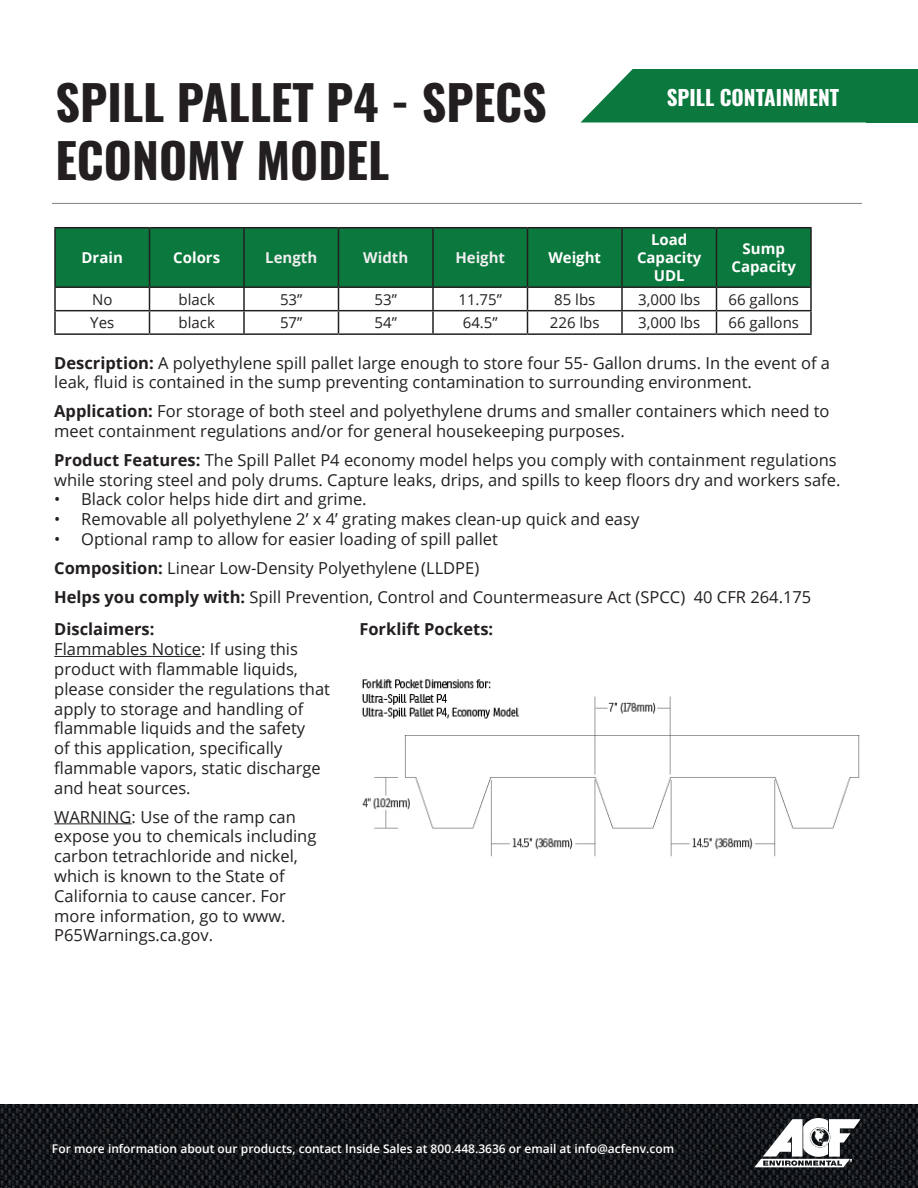
<style>
.page{position:relative;width:918px;height:1188px;background:#fff}
.page>*{position:absolute;margin:0;border:0;box-sizing:border-box;transform-origin:0 0}
.Headline_White{font:700 48px "Oswald";color:#231f20}
.section_ribbon_label{font:700 21px "Oswald";color:#fff}
.Body_Larger_Space_Af{font:16.5px/19.8px "Open Sans";color:#231f20}
.Body_Larger_Space_Af-2{font:700 16.5px "Open Sans";color:#231f20}
.Headline_White-2{font:15px "Open Sans";color:#231f20}
.Headline_White-3{font:700 15px/18px "Open Sans";color:#fff;text-align:center}
.Headline_White-4{font:700 15px "Open Sans";color:#eeeeef}
.footer_white_text{font:600 12px "Open Sans";color:#fff}
.s1{font-weight:700}
</style>
<div class="page">
<img style="left:0;top:1104px;width:918px;height:84px">
<svg style="left:581px;top:69px;width:285px;height:53px;background:#21844f"></svg>
<div style="left:56px;top:228px;width:754px;height:58px;background:#0b783d"></div>
<hr style="left:54px;top:227px;width:96px;height:1px;background:#231f20">
<hr style="left:54px;top:228px;width:2px;height:58px;background:#231f20">
<hr style="left:150px;top:227px;width:94px;height:1px;background:#231f20">
<hr style="left:149px;top:228px;width:1px;height:58px;background:#231f20">
<hr style="left:244px;top:227px;width:95px;height:1px;background:#231f20">
<hr style="left:243px;top:228px;width:2px;height:58px;background:#231f20">
<hr style="left:339px;top:227px;width:94px;height:1px;background:#231f20">
<hr style="left:338px;top:228px;width:1px;height:58px;background:#231f20">
<hr style="left:433px;top:227px;width:95px;height:1px;background:#231f20">
<hr style="left:432px;top:228px;width:2px;height:58px;background:#231f20">
<hr style="left:528px;top:227px;width:94px;height:1px;background:#231f20">
<hr style="left:527px;top:228px;width:1px;height:58px;background:#231f20">
<hr style="left:622px;top:227px;width:95px;height:1px;background:#231f20">
<hr style="left:621px;top:228px;width:2px;height:58px;background:#231f20">
<hr style="left:717px;top:227px;width:95px;height:1px;background:#231f20">
<hr style="left:716px;top:228px;width:1px;height:58px;background:#231f20">
<hr style="left:810px;top:228px;width:2px;height:58px;background:#231f20">
<hr style="left:54px;top:286px;width:96px;height:2px;background:#231f20">
<hr style="left:54px;top:288px;width:2px;height:22px;background:#231f20">
<hr style="left:150px;top:286px;width:94px;height:2px;background:#231f20">
<hr style="left:244px;top:286px;width:95px;height:2px;background:#231f20">
<hr style="left:243px;top:288px;width:2px;height:22px;background:#231f20">
<hr style="left:339px;top:286px;width:94px;height:2px;background:#231f20">
<hr style="left:433px;top:286px;width:95px;height:2px;background:#231f20">
<hr style="left:432px;top:288px;width:2px;height:22px;background:#231f20">
<hr style="left:528px;top:286px;width:94px;height:2px;background:#231f20">
<hr style="left:622px;top:286px;width:95px;height:2px;background:#231f20">
<hr style="left:621px;top:288px;width:2px;height:22px;background:#231f20">
<hr style="left:717px;top:286px;width:95px;height:2px;background:#231f20">
<hr style="left:810px;top:288px;width:2px;height:22px;background:#231f20">
<hr style="left:54px;top:310px;width:96px;height:1px;background:#231f20">
<hr style="left:54px;top:311px;width:2px;height:22px;background:#231f20">
<hr style="left:150px;top:310px;width:94px;height:1px;background:#231f20">
<svg style="left:149px;top:288px;width:1px;height:45px"></svg>
<hr style="left:244px;top:310px;width:95px;height:1px;background:#231f20">
<hr style="left:243px;top:311px;width:2px;height:22px;background:#231f20">
<hr style="left:339px;top:310px;width:94px;height:1px;background:#231f20">
<svg style="left:338px;top:288px;width:1px;height:45px"></svg>
<hr style="left:433px;top:310px;width:95px;height:1px;background:#231f20">
<hr style="left:432px;top:311px;width:2px;height:22px;background:#231f20">
<hr style="left:528px;top:310px;width:94px;height:1px;background:#231f20">
<svg style="left:527px;top:288px;width:1px;height:45px"></svg>
<hr style="left:622px;top:310px;width:95px;height:1px;background:#231f20">
<hr style="left:621px;top:311px;width:2px;height:22px;background:#231f20">
<hr style="left:717px;top:310px;width:95px;height:1px;background:#231f20">
<svg style="left:716px;top:288px;width:1px;height:45px"></svg>
<hr style="left:810px;top:311px;width:2px;height:22px;background:#231f20">
<hr style="left:54px;top:333px;width:96px;height:2px;background:#231f20">
<hr style="left:150px;top:333px;width:94px;height:2px;background:#231f20">
<hr style="left:244px;top:333px;width:95px;height:2px;background:#231f20">
<hr style="left:339px;top:333px;width:94px;height:2px;background:#231f20">
<hr style="left:433px;top:333px;width:95px;height:2px;background:#231f20">
<hr style="left:528px;top:333px;width:94px;height:2px;background:#231f20">
<hr style="left:622px;top:333px;width:95px;height:2px;background:#231f20">
<hr style="left:717px;top:333px;width:95px;height:2px;background:#231f20">
<hr style="left:52px;top:203px;width:810px;height:1px;background:#808285">
<svg style="left:754px;top:1118px;width:107px;height:49px"></svg>
<div style="left:866px;top:69px;width:52px;height:53px;background:#0b783d"></div>
<img style="left:362px;top:679px;width:498px;height:178px">
<hr style="left:54px;top:656px;width:147px;height:1px;background:#231f20">
<hr style="left:54px;top:823px;width:78px;height:1px;background:#231f20">
<p class="Headline_White" style="left:56px;top:77px;width:493px">SPILL PALLET P4 - SPECS</p>
<p class="Headline_White" style="left:56px;top:135px;width:335px">ECONOMY MODEL</p>
<p class="Headline_White-3" style="left:82px;top:248px;width:43px">Drain</p>
<p class="Headline_White-3" style="left:173px;top:248px;width:48px">Colors</p>
<p class="Headline_White-4" style="left:265px;top:247px;width:54px">Length</p>
<p class="Headline_White-4" style="left:363px;top:247px;width:46px">Width</p>
<p class="Headline_White-4" style="left:455px;top:247px;width:51px">Height</p>
<p class="Headline_White-3" style="left:548px;top:248px;width:54px">Weight</p>
<p class="section_ribbon_label" style="left:667px;top:86px;width:174px">SPILL CONTAINMENT</p>
<p class="Headline_White-3" style="left:651px;top:230px;width:38px">Load</p>
<p class="Headline_White-3" style="left:637px;top:248px;width:66px">Capacity<br>UDL</p>
<p class="Headline_White-3" style="left:743px;top:239px;width:44px">Sump</p>
<p class="Headline_White-3" style="left:732px;top:257px;width:66px">Capacity</p>
<p class="Headline_White-2" style="left:92px;top:289px;width:22px">No</p>
<p class="Headline_White-2" style="left:179px;top:289px;width:38px">black</p>
<p class="Headline_White-2" style="left:280px;top:289px;width:24px">53”</p>
<p class="Headline_White-2" style="left:375px;top:289px;width:24px">53”</p>
<p class="Headline_White-2" style="left:458px;top:289px;width:45px">11.75”</p>
<p class="Headline_White-2" style="left:554px;top:289px;width:43px">85 lbs</p>
<p class="Headline_White-2" style="left:638px;top:289px;width:64px">3,000 lbs</p>
<p class="Headline_White-2" style="left:728px;top:289px;width:72px">66 gallons</p>
<p class="Headline_White-2" style="left:90px;top:312px;width:25px">Yes</p>
<p class="Headline_White-2" style="left:179px;top:312px;width:38px">black</p>
<p class="Headline_White-2" style="left:280px;top:312px;width:24px">57”</p>
<p class="Headline_White-2" style="left:375px;top:312px;width:24px">54”</p>
<p class="Headline_White-2" style="left:463px;top:312px;width:36px">64.5”</p>
<p class="Headline_White-2" style="left:550px;top:312px;width:51px">226 lbs</p>
<p class="Headline_White-2" style="left:638px;top:312px;width:64px">3,000 lbs</p>
<p class="Headline_White-2" style="left:728px;top:312px;width:72px">66 gallons</p>
<p class="Body_Larger_Space_Af" style="left:54px;top:352px;width:777px"><span class="s1">Description:</span> A polyethylene spill pallet large enough to store four 55- Gallon drums. In the event of a leak, fluid is contained in the sump preventing contamination to surrounding environment.</p>
<p class="Body_Larger_Space_Af" style="left:54px;top:401px;width:777px"><span class="s1">Application:</span> For storage of both steel and polyethylene drums and smaller containers which need to meet containment regulations and/or for general housekeeping purposes.</p>
<p class="Body_Larger_Space_Af" style="left:54px;top:449px;width:788px"><span class="s1">Product Features:</span> The Spill Pallet P4 economy model helps you comply with containment regulations while storing steel and poly drums. Capture leaks, drips, and spills to keep floors dry and workers safe.</p>
<p class="Body_Larger_Space_Af" style="left:54px;top:489px;width:314px">• Black color helps hide dirt and grime.</p>
<p class="Body_Larger_Space_Af" style="left:54px;top:509px;width:587px">• Removable all polyethylene 2’ x 4’ grating makes clean-up quick and easy</p>
<p class="Body_Larger_Space_Af" style="left:54px;top:529px;width:445px">• Optional ramp to allow for easier loading of spill pallet</p>
<p class="Body_Larger_Space_Af" style="left:54px;top:557px;width:427px"><span class="s1">Composition:</span> Linear Low-Density Polyethylene (LLDPE)</p>
<p class="Body_Larger_Space_Af" style="left:54px;top:586px;width:759px"><span class="s1">Helps you comply with:</span> Spill Prevention, Control and Countermeasure Act (SPCC) 40 CFR 264.175</p>
<p class="Body_Larger_Space_Af-2" style="left:54px;top:618px;width:102px">Disclaimers:</p>
<p class="Body_Larger_Space_Af" style="left:54px;top:639px;width:277px">Flammables Notice: If using this product with flammable liquids, please consider the regulations that apply to storage and handling of flammable liquids and the safety<br>of this application, specifically flammable vapors, static discharge and heat sources.</p>
<p class="Body_Larger_Space_Af" style="left:54px;top:806px;width:264px">WARNING: Use of the ramp can expose you to chemicals including carbon tetrachloride and nickel, which is known to the State of<br>California to cause cancer. For more information, go to www.<br>P65Warnings.ca.gov.</p>
<p class="Body_Larger_Space_Af-2" style="left:359px;top:618px;width:135px">Forklift Pockets:</p>
<p class="footer_white_text" style="left:52px;top:1140px;width:624px">For more information about our products, contact Inside Sales at 800.448.3636 or email at info@acfenv.com</p>
</div>
